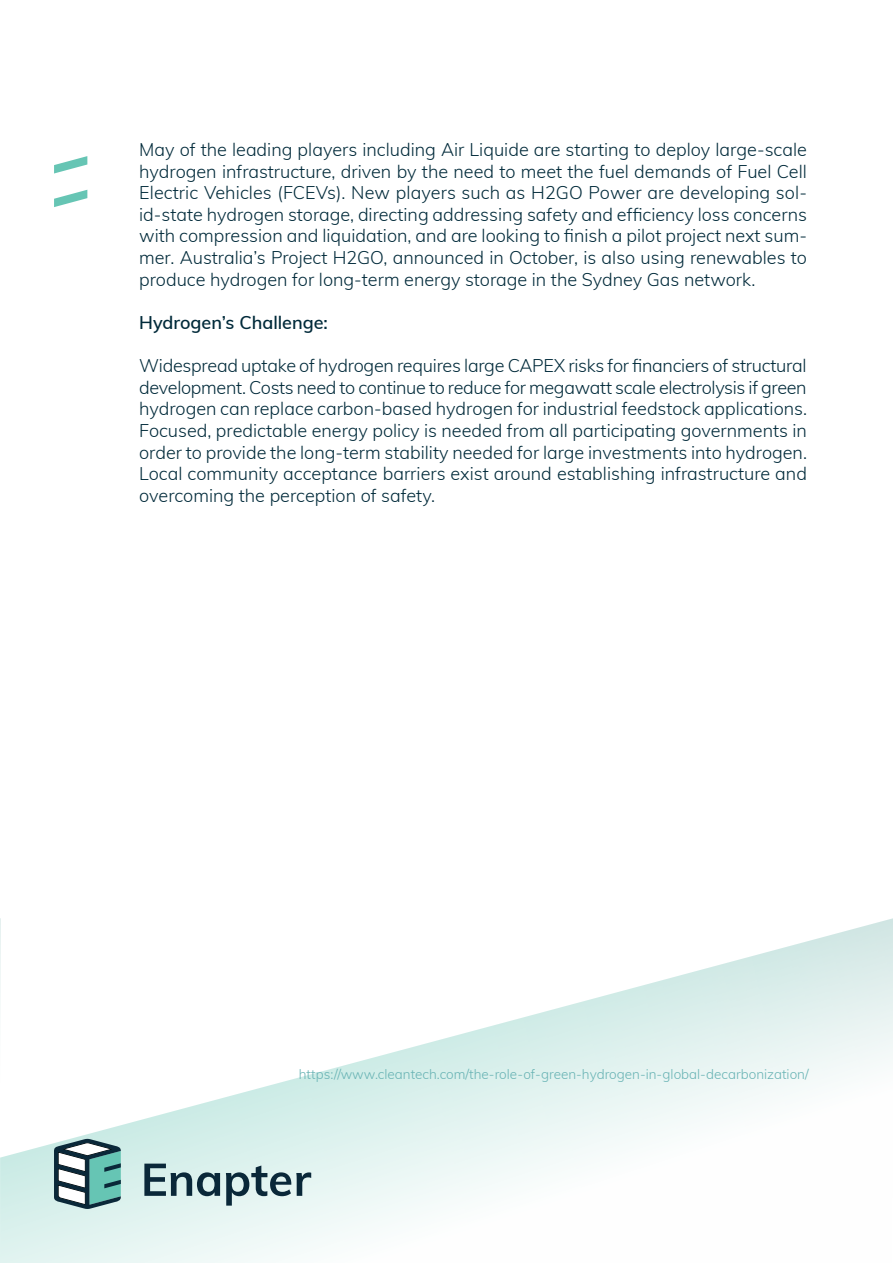
<style>
.page{position:relative;width:893px;height:1263px;background:#fff}
.page>*{position:absolute;margin:0;border:0;box-sizing:border-box;transform-origin:0 0}
.Paragraph_Style_1{font:300 18px/21.6px "Muli";color:#002a3a;text-align:justify}
.Paragraph_Style_1-2{font:600 18px "Muli";color:#002a3a}
.Paragraph_Style_1-3{font:300 13.5px "Muli";color:#68b3b4}
</style>
<div class="page">
<svg style="left:0;top:918px;width:893px;height:345px"></svg>
<svg style="left:54px;top:190px;width:33px;height:17px"></svg>
<svg style="left:54px;top:156px;width:33px;height:17px"></svg>
<svg style="left:54px;top:1139px;width:67px;height:70px"></svg>
<svg style="left:144px;top:1163px;width:76px;height:33px;background:#859ea3"></svg>
<svg style="left:226px;top:1165px;width:85px;height:40px;background:#9fb4b7"></svg>
<p class="Paragraph_Style_1" style="left:139px;top:138px;width:669px">May of the leading players including Air Liquide are starting to deploy large-scale hydrogen infrastructure, driven by the need to meet the fuel demands of Fuel Cell Electric Vehicles (FCEVs). New players such as H2GO Power are developing sol&shy;id-state hydrogen storage, directing addressing safety and efficiency loss concerns with compression and liquidation, and are looking to finish a pilot project next sum&shy;mer. Australia’s Project H2GO, announced in October, is also using renewables to produce hydrogen for long-term energy storage in the Sydney Gas network.</p>
<p class="Paragraph_Style_1-2" style="left:139px;top:309px;width:190px">Hydrogen’s Challenge:</p>
<p class="Paragraph_Style_1" style="left:139px;top:354px;width:669px">Widespread uptake of hydrogen requires large CAPEX risks for financiers of structural development. Costs need to continue to reduce for megawatt scale electrolysis if green hydrogen can replace carbon-based hydrogen for industrial feedstock applications.<br>Focused, predictable energy policy is needed from all participating governments in order to provide the long-term stability needed for large investments into hydrogen.<br>Local community acceptance barriers exist around establishing infrastructure and overcoming the perception of safety.</p>
<p class="Paragraph_Style_1-3" style="left:299px;top:1065px;width:511px">https://www.cleantech.com/the-role-of-green-hydrogen-in-global-decarbonization/</p>
</div>
